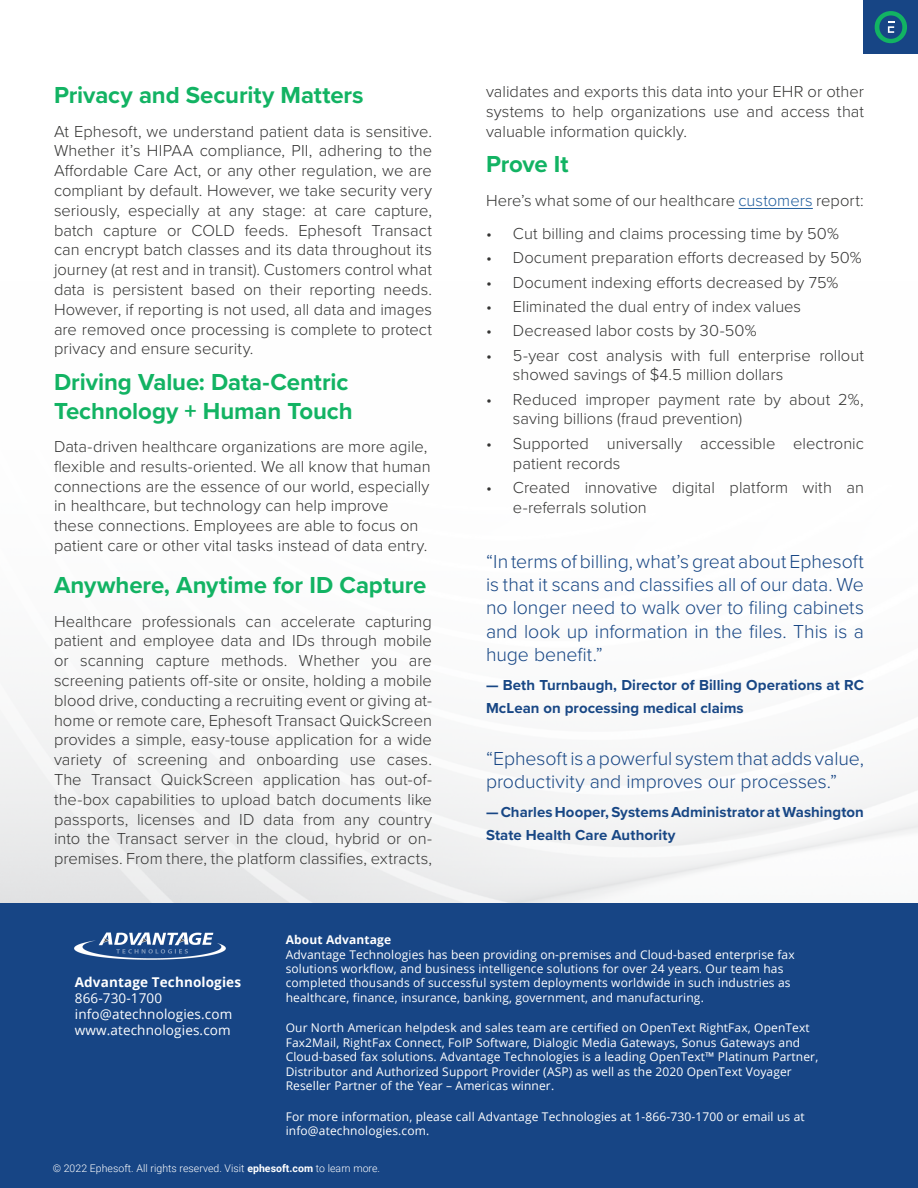
<style>
.page{position:relative;width:918px;height:1188px;background:#fff}
.page>*{position:absolute;margin:0;border:0;box-sizing:border-box;transform-origin:0 0}
.t1{font:700 24px/28.8px "Proxima Nova";letter-spacing:-.005em;color:#12b363}
.t2{font:300 19.5px/23.4px "Proxima Nova";letter-spacing:-.005em;color:#184785;text-align:justify}
.t3{font:300 16.5px/19.8px "Proxima Nova";color:#353534}
.t4{font:700 15px/22.5px "Proxima Nova";letter-spacing:.005em;color:#184785}
.t5{font:13.5px/16.2px "Open Sans";letter-spacing:.01em;color:#fff}
.t6{font:700 13.5px "Open Sans";letter-spacing:.01em;color:#fff}
.t7{font:12px/14.4px "Open Sans";letter-spacing:.01em;color:#fff}
.t8{font:700 12px "Open Sans";letter-spacing:.01em;color:#fff}
.t9{font:300 10.5px "Roboto";letter-spacing:.005em;color:#fff}
.s1{color:#215e9e}
.s2{font-weight:700}
</style>
<div class="page">
<div style="left:864px;top:0;width:54px;height:54px;background:#174585"></div>
<svg style="left:875px;top:11px;width:32px;height:32px"></svg>
<hr style="left:739px;top:208px;width:74px;height:1px;background:#215e9e">
<div style="left:0;top:903px;width:918px;height:285px;background:#174585"></div>
<img style="left:74px;top:932px;width:152px;height:28px">
<h1 class="t1" style="left:54px;top:80px;width:311px">Privacy and Security Matters</h1>
<p class="t3" style="left:54px;top:120px;width:380px;text-align:justify">At Ephesoft, we understand patient data is sensitive.<br>Whether it’s HIPAA compliance, PII, adhering to the Affordable Care Act, or any other regulation, we are compliant by default. However, we take security very seriously, especially at any stage: at care capture, batch capture or COLD feeds. Ephesoft Transact can encrypt batch classes and its data throughout its journey (at rest and in transit). Customers control what data is persistent based on their reporting needs.<br>However, if reporting is not used, all data and images are removed once processing is complete to protect privacy and ensure security.</p>
<h1 class="t1" style="left:54px;top:367px;width:300px">Driving Value: Data-Centric<br>Technology + Human Touch</h1>
<p class="t3" style="left:54px;top:436px;width:378px">Data-driven healthcare organizations are more agile, flexible and results-oriented. We all know that human connections are the essence of our world, especially in healthcare, but technology can help improve these connections. Employees are able to focus on patient care or other vital tasks instead of data entry.</p>
<h1 class="t1" style="left:54px;top:570px;width:374px">Anywhere, Anytime for ID Capture</h1>
<p class="t3" style="left:54px;top:610px;width:380px;text-align:justify">Healthcare professionals can accelerate capturing patient and employee data and IDs through mobile or scanning capture methods. Whether you are screening patients off-site or onsite, holding a mobile blood drive, conducting a recruiting event or giving at&shy;home or remote care, Ephesoft Transact QuickScreen provides a simple, easy-touse application for a wide variety of screening and onboarding use cases.<br>The Transact QuickScreen application has out-of&shy;the-box capabilities to upload batch documents like passports, licenses and ID data from any country into the Transact server in the cloud, hybrid or on&shy;premises. From there, the platform classifies, extracts,</p>
<p class="t3" style="left:486px;top:81px;width:380px;text-align:justify">validates and exports this data into your EHR or other systems to help organizations use and access that valuable information quickly.</p>
<h1 class="t1" style="left:486px;top:150px;width:84px">Prove It</h1>
<p class="t3" style="left:486px;top:189px;width:379px">Here’s what some of our healthcare <span class="s1">customers</span> report:</p>
<p class="t3" style="left:486px;top:223px;width:354px">• Cut billing and claims processing time by 50%</p>
<p class="t3" style="left:486px;top:247px;width:377px">• Document preparation efforts decreased by 50%</p>
<p class="t3" style="left:486px;top:271px;width:354px">• Document indexing efforts decreased by 75%</p>
<p class="t3" style="left:486px;top:296px;width:317px">• Eliminated the dual entry of index values</p>
<p class="t3" style="left:486px;top:320px;width:272px">• Decreased labor costs by 30-50%</p>
<p class="t3" style="left:513px;top:344px;width:353px;text-indent:-27px">• 5-year cost analysis with full enterprise rollout showed savings of $4.5 million dollars</p>
<p class="t3" style="left:513px;top:388px;width:352px;text-indent:-27px">• Reduced improper payment rate by about 2%, saving billions (fraud prevention)</p>
<p class="t3" style="left:513px;top:432px;width:352px;text-indent:-27px">• Supported universally accessible electronic patient records</p>
<p class="t3" style="left:513px;top:477px;width:352px;text-indent:-27px">• Created innovative digital platform with an e-referrals solution</p>
<p class="t2" style="left:486px;top:548px;width:380px">“In terms of billing, what’s great about Ephesoft is that it scans and classifies all of our data. We no longer need to walk over to filing cabinets and look up information in the files. This is a huge benefit.”</p>
<p class="t4" style="left:486px;top:674px;width:380px">— Beth Turnbaugh, Director of Billing Operations at RC<br>McLean on processing medical claims</p>
<p class="t2" style="left:486px;top:746px;width:379px">“Ephesoft is a powerful system that adds value, productivity and improves our processes.”</p>
<p class="t4" style="left:486px;top:801px;width:380px">— Charles Hooper, Systems Administrator at Washington<br>State Health Care Authority</p>
<p class="t6" style="left:75px;top:972px;width:168px">Advantage Technologies</p>
<p class="t5" style="left:75px;top:990px;width:159px">866-730-1700 info@atechnologies.com www.atechnologies.com</p>
<p class="t8" style="left:286px;top:931px;width:107px">About Advantage</p>
<p class="t7" style="left:286px;top:947px;width:510px">Advantage Technologies has been providing on-premises and Cloud-based enterprise fax solutions workflow, and business intelligence solutions for over 24 years. Our team has completed thousands of successful system deployments worldwide in such industries as healthcare, finance, insurance, banking, government, and manufacturing.</p>
<p class="t7" style="left:286px;top:1021px;width:534px">Our North American helpdesk and sales team are certified on OpenText RightFax, OpenText Fax2Mail, RightFax Connect, FoIP Software, Dialogic Media Gateways, Sonus Gateways and Cloud-based fax solutions. Advantage Technologies is a leading OpenText™ Platinum Partner, Distributor and Authorized Support Provider (ASP) as well as the 2020 OpenText Voyager Reseller Partner of the Year – Americas winner.</p>
<p class="t7" style="left:286px;top:1109px;width:521px">For more information, please call Advantage Technologies at 1-866-730-1700 or email us at info@atechnologies.com.</p>
<p class="t9" style="left:53px;top:1161px;width:329px">© 2022 Ephesoft. All rights reserved. Visit <span class="s2">ephesoft.com</span> to learn more.</p>
</div>
